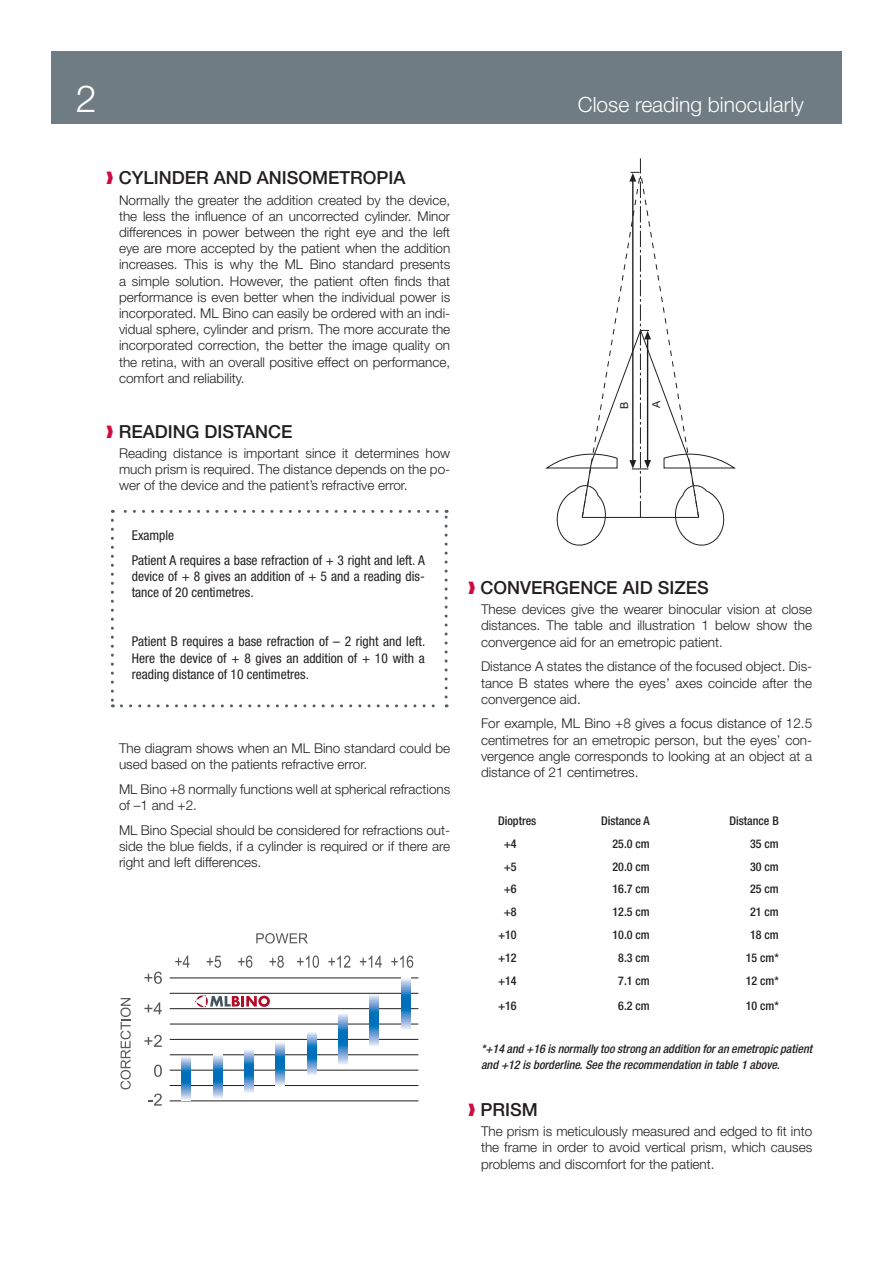
<style>
.page{position:relative;width:893px;height:1263px;background:#fff}
.page>*{position:absolute;margin:0;border:0;box-sizing:border-box;transform-origin:0 0}
.t1{font:300 37.5px "Helvetica Neue";color:#fff}
.t2{font:300 21px "Helvetica Neue";color:#fff}
.t3{font:500 18px "Helvetica Neue";color:#231f20}
.t4{font:300 13.5px/16.2px "Helvetica Neue";color:#231f20;text-align:justify}
.t5{font:condensed 13.5px/16.2px "Helvetica Neue";color:#231f20}
.t6{font:500 condensed 12px "Helvetica Neue";color:#231f20}
.t7{font:italic 500 condensed 12px/16.2px "Helvetica Neue";color:#231f20}
.t8{font:10.95px "Arial";color:#231f20}
.s1{color:#cd0c44}
</style>
<div class="page">
<div style="left:51px;top:51px;width:791px;height:72px;background:#6f7c83"></div>
<svg style="left:546px;top:158px;width:189px;height:387px"></svg>
<svg style="left:111px;top:520px;width:3px;height:187px"></svg>
<svg style="left:121px;top:704px;width:326px;height:3px"></svg>
<svg style="left:445px;top:510px;width:3px;height:187px"></svg>
<svg style="left:112px;top:510px;width:325px;height:3px"></svg>
<hr style="left:170px;top:1039px;width:248px;height:1px;background:#231f20">
<svg style="left:144px;top:1035px;width:18px;height:12px"></svg>
<hr style="left:170px;top:1100px;width:248px;height:1px;background:#231f20">
<hr style="left:170px;top:1085px;width:248px;height:1px;background:#231f20">
<hr style="left:170px;top:1070px;width:248px;height:1px;background:#231f20">
<hr style="left:170px;top:1054px;width:248px;height:1px;background:#231f20">
<svg style="left:154px;top:1065px;width:8px;height:12px"></svg>
<svg style="left:148px;top:1093px;width:14px;height:12px"></svg>
<svg style="left:175px;top:955px;width:15px;height:12px"></svg>
<svg style="left:207px;top:956px;width:14px;height:12px"></svg>
<svg style="left:238px;top:955px;width:14px;height:13px"></svg>
<svg style="left:269px;top:955px;width:15px;height:13px"></svg>
<svg style="left:297px;top:955px;width:22px;height:13px"></svg>
<svg style="left:328px;top:955px;width:22px;height:12px"></svg>
<svg style="left:360px;top:955px;width:22px;height:12px"></svg>
<svg style="left:391px;top:955px;width:22px;height:13px"></svg>
<hr style="left:170px;top:1008px;width:248px;height:1px;background:#231f20">
<hr style="left:170px;top:1024px;width:248px;height:1px;background:#231f20">
<svg style="left:144px;top:1002px;width:18px;height:12px"></svg>
<hr style="left:170px;top:977px;width:248px;height:1px;background:#231f20">
<hr style="left:170px;top:993px;width:248px;height:1px;background:#231f20">
<svg style="left:120px;top:998px;width:11px;height:91px"></svg>
<svg style="left:144px;top:971px;width:18px;height:13px"></svg>
<svg style="left:256px;top:933px;width:52px;height:10px"></svg>
<svg style="left:195px;top:995px;width:75px;height:12px"></svg>
<svg style="left:181px;top:1056px;width:10px;height:17px"></svg>
<div style="left:181px;top:1073px;width:10px;height:8px;background:#006fba"></div>
<svg style="left:181px;top:1081px;width:10px;height:20px"></svg>
<svg style="left:213px;top:1055px;width:10px;height:16px"></svg>
<div style="left:213px;top:1071px;width:10px;height:9px;background:#006fba"></div>
<svg style="left:213px;top:1080px;width:10px;height:19px"></svg>
<svg style="left:244px;top:1049px;width:10px;height:17px"></svg>
<div style="left:244px;top:1066px;width:10px;height:8px;background:#006fba"></div>
<svg style="left:244px;top:1074px;width:10px;height:19px"></svg>
<svg style="left:275px;top:1042px;width:10px;height:17px"></svg>
<div style="left:275px;top:1059px;width:10px;height:8px;background:#006fba"></div>
<svg style="left:275px;top:1067px;width:10px;height:19px"></svg>
<svg style="left:307px;top:1032px;width:10px;height:16px"></svg>
<div style="left:307px;top:1048px;width:10px;height:9px;background:#006fba"></div>
<svg style="left:307px;top:1057px;width:10px;height:18px"></svg>
<svg style="left:338px;top:1013px;width:10px;height:20px"></svg>
<div style="left:338px;top:1033px;width:10px;height:10px;background:#006fba"></div>
<svg style="left:338px;top:1043px;width:10px;height:21px"></svg>
<svg style="left:369px;top:994px;width:10px;height:20px"></svg>
<div style="left:369px;top:1014px;width:10px;height:10px;background:#006fba"></div>
<svg style="left:369px;top:1024px;width:10px;height:22px"></svg>
<svg style="left:401px;top:978px;width:10px;height:20px"></svg>
<div style="left:401px;top:998px;width:10px;height:10px;background:#006fba"></div>
<svg style="left:401px;top:1008px;width:10px;height:21px"></svg>
<h1 class="t1" style="left:76px;top:76px;width:22px">2</h1>
<h2 class="t2" style="left:578px;top:92px;width:228px">Close reading binocularly</h2>
<h3 class="t3" style="left:106px;top:167px;width:301px"><span class="s1">❱</span> CYLINDER AND ANISOMETROPIA</h3>
<p class="t4" style="left:119px;top:191px;width:333px">Normally the greater the addition created by the device, the less the influence of an uncorrected cylinder. Minor differences in power between the right eye and the left eye are more accepted by the patient when the addition increases. This is why the ML Bino standard presents a simple solution. However, the patient often finds that performance is even better when the individual power is incorporated. ML Bino can easily be ordered with an indi&shy;vidual sphere, cylinder and prism. The more accurate the incorporated correction, the better the image quality on the retina, with an overall positive effect on performance, comfort and reliability.</p>
<h3 class="t3" style="left:106px;top:420px;width:188px"><span class="s1">❱</span> READING DISTANCE</h3>
<p class="t4" style="left:119px;top:445px;width:333px">Reading distance is important since it determines how much prism is required. The distance depends on the po&shy;wer of the device and the patient’s refractive error.</p>
<p class="t5" style="left:132px;top:523px;width:294px;line-height:24.8px">Example<br>Patient A requires a base refraction of + 3 right and left. A</p>
<p class="t5" style="left:132px;top:568px;width:294px">device of + 8 gives an addition of + 5 and a reading dis&shy;tance of 20 centimetres.</p>
<p class="t5" style="left:132px;top:633px;width:295px;text-align:justify">Patient B requires a base refraction of – 2 right and left.<br>Here the device of + 8 gives an addition of + 10 with a reading distance of 10 centimetres.</p>
<p class="t4" style="left:119px;top:740px;width:333px">The diagram shows when an ML Bino standard could be used based on the patients refractive error.</p>
<p class="t4" style="left:119px;top:781px;width:333px">ML Bino +8 normally functions well at spherical refractions of –1 and +2.</p>
<p class="t4" style="left:119px;top:821px;width:333px">ML Bino Special should be considered for refractions out&shy;side the blue fields, if a cylinder is required or if there are right and left differences.</p>
<p class="t8" style="left:617px;top:409px;width:9px;rotate:-90deg">B</p>
<p class="t8" style="left:649px;top:408px;width:9px;rotate:-90deg">A</p>
<h3 class="t3" style="left:468px;top:577px;width:242px"><span class="s1">❱</span> CONVERGENCE AID SIZES</h3>
<p class="t4" style="left:481px;top:601px;width:333px">These devices give the wearer binocular vision at close distances. The table and illustration 1 below show the convergence aid for an emetropic patient.</p>
<p class="t4" style="left:481px;top:658px;width:333px">Distance A states the distance of the focused object. Dis&shy;tance B states where the eyes’ axes coincide after the convergence aid.</p>
<p class="t4" style="left:481px;top:715px;width:333px">For example, ML Bino +8 gives a focus distance of 12.5 centimetres for an emetropic person, but the eyes’ con&shy;vergence angle corresponds to looking at an object at a distance of 21 centimetres.</p>
<p class="t6" style="left:498px;top:813px;width:40px">Dioptres</p>
<p class="t6" style="left:601px;top:813px;width:50px">Distance A</p>
<p class="t6" style="left:729px;top:813px;width:51px">Distance B</p>
<p class="t6" style="left:504px;top:836px;width:14px">+4</p>
<p class="t6" style="left:612px;top:836px;width:39px">25.0 cm</p>
<p class="t6" style="left:750px;top:836px;width:30px">35 cm</p>
<p class="t6" style="left:504px;top:859px;width:14px">+5</p>
<p class="t6" style="left:612px;top:859px;width:39px">20.0 cm</p>
<p class="t6" style="left:750px;top:859px;width:30px">30 cm</p>
<p class="t6" style="left:504px;top:882px;width:14px">+6</p>
<p class="t6" style="left:612px;top:882px;width:39px">16.7 cm</p>
<p class="t6" style="left:750px;top:882px;width:30px">25 cm</p>
<p class="t6" style="left:504px;top:905px;width:14px">+8</p>
<p class="t6" style="left:612px;top:905px;width:39px">12.5 cm</p>
<p class="t6" style="left:750px;top:905px;width:30px">21 cm</p>
<p class="t6" style="left:498px;top:928px;width:20px">+10</p>
<p class="t6" style="left:612px;top:928px;width:39px">10.0 cm</p>
<p class="t6" style="left:750px;top:928px;width:30px">18 cm</p>
<p class="t6" style="left:498px;top:951px;width:20px">+12</p>
<p class="t6" style="left:618px;top:951px;width:33px">8.3 cm</p>
<p class="t6" style="left:746px;top:951px;width:35px">15 cm*</p>
<p class="t6" style="left:498px;top:974px;width:20px">+14</p>
<p class="t6" style="left:618px;top:974px;width:33px">7.1 cm</p>
<p class="t6" style="left:746px;top:974px;width:35px">12 cm*</p>
<p class="t6" style="left:498px;top:998px;width:20px">+16</p>
<p class="t6" style="left:618px;top:998px;width:33px">6.2 cm</p>
<p class="t6" style="left:746px;top:998px;width:35px">10 cm*</p>
<p class="t7" style="left:481px;top:1041px;width:333px">*+14 and +16 is normally too strong an addition for an emetropic patient and +12 is borderline. See the recommendation in table 1 above.</p>
<h3 class="t3" style="left:468px;top:1098px;width:71px"><span class="s1">❱</span> PRISM</h3>
<p class="t4" style="left:481px;top:1123px;width:333px">The prism is meticulously measured and edged to fit into the frame in order to avoid vertical prism, which causes problems and discomfort for the patient.</p>
</div>
